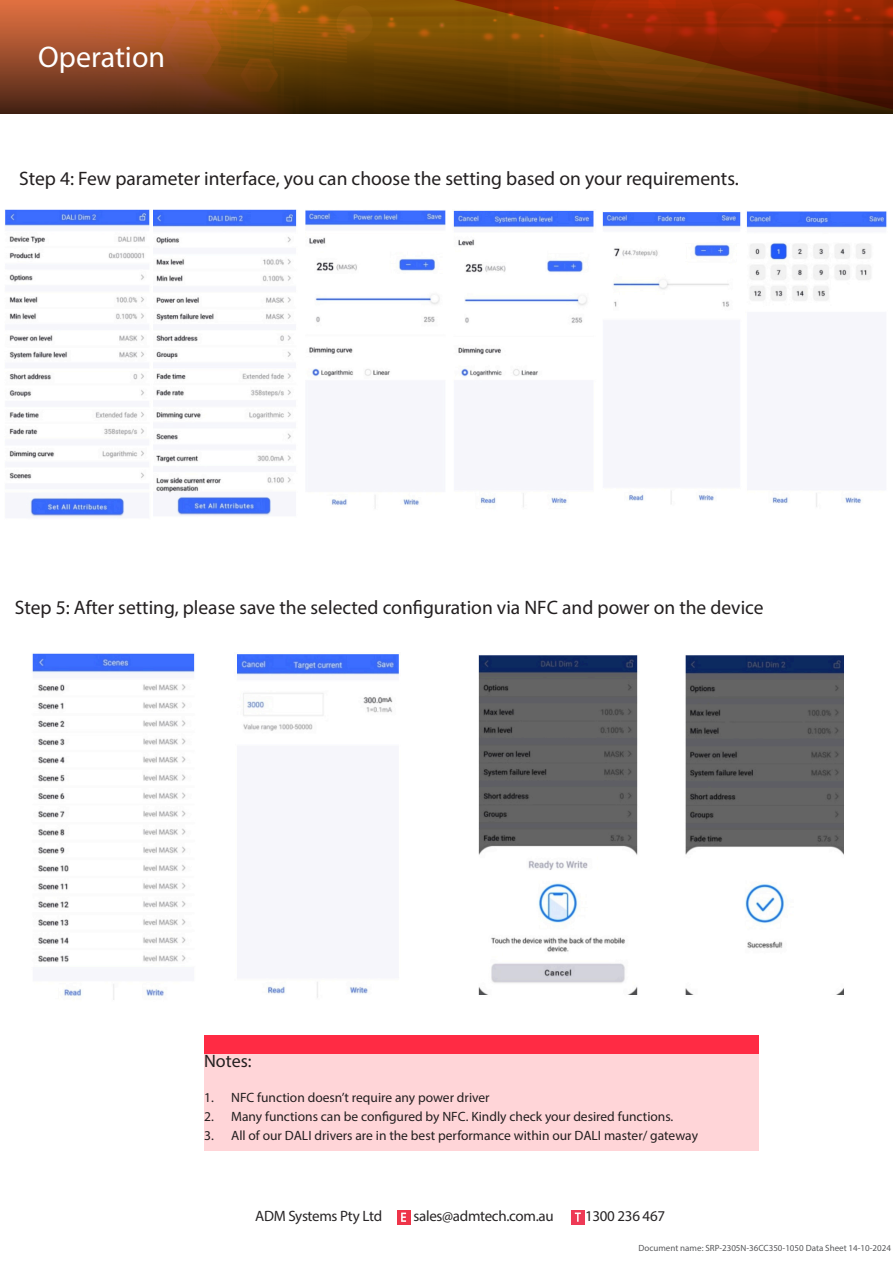
<style>
.page{position:relative;width:893px;height:1263px;background:#fff}
.page>*{position:absolute;margin:0;border:0;box-sizing:border-box;transform-origin:0 0}
.HEADLINE{font:30px "Myriad Pro";color:#fff}
.Body_Copy{font:19.5px "Myriad Pro";color:#231f20}
.Body_Copy-2{font:18px "Myriad Pro";color:#231f20}
.HEADLINE-2{font:15px "Myriad Pro";letter-spacing:-.02em;color:#282526}
.t1{font:13.5px "Myriad Pro";color:#231f20}
.t2{font:9px "Myriad Pro";color:#57585a}
</style>
<div class="page">
<svg style="left:0;top:0;width:893px;height:114px"></svg>
<svg style="left:334px;top:0;width:559px;height:113px"></svg>
<div style="left:571px;top:1210px;width:13px;height:15px;background:#ee3a56"></div>
<svg style="left:575px;top:1212px;width:6px;height:10px"></svg>
<div style="left:397px;top:1210px;width:13px;height:15px;background:#ee3449"></div>
<svg style="left:401px;top:1212px;width:5px;height:10px"></svg>
<div style="left:204px;top:1054px;width:555px;height:96px;background:#ffd5d8"></div>
<div style="left:204px;top:1035px;width:555px;height:19px;background:#ff2b44"></div>
<img style="left:32px;top:653px;width:367px;height:347px">
<img style="left:478px;top:655px;width:366px;height:340px">
<img style="left:5px;top:210px;width:145px;height:308px">
<img style="left:153px;top:210px;width:144px;height:306px">
<img style="left:305px;top:210px;width:141px;height:299px">
<img style="left:603px;top:212px;width:138px;height:292px">
<img style="left:746px;top:211px;width:141px;height:296px">
<img style="left:453px;top:210px;width:141px;height:297px">
<p class="HEADLINE" style="left:38px;top:38px;width:128px">Operation</p>
<p class="Body_Copy" style="left:19px;top:166px;width:721px">Step 4: Few parameter interface, you can choose the setting based on your requirements.</p>
<p class="Body_Copy" style="left:15px;top:596px;width:750px">Step 5: After setting, please save the selected configuration via NFC and power on the device</p>
<p class="Body_Copy-2" style="left:204px;top:1050px;width:49px">Notes:</p>
<p class="t1" style="left:204px;top:1089px;width:287px">1. NFC function doesn’t require any power driver</p>
<p class="t1" style="left:204px;top:1108px;width:471px">2. Many functions can be configured by NFC. Kindly check your desired functions.</p>
<p class="t1" style="left:204px;top:1127px;width:495px">3. All of our DALI drivers are in the best performance within our DALI master/ gateway</p>
<p class="HEADLINE-2" style="left:255px;top:1207px;width:128px">ADM Systems Pty Ltd</p>
<p class="HEADLINE-2" style="left:413px;top:1207px;width:142px">sales@admtech.com.au</p>
<p class="HEADLINE-2" style="left:585px;top:1207px;width:82px">1300 236 467</p>
<p class="t2" style="left:638px;top:1242px;width:254px">Document name: SRP-2305N-36CC350-1050 Data Sheet 14-10-2024</p>
</div>
